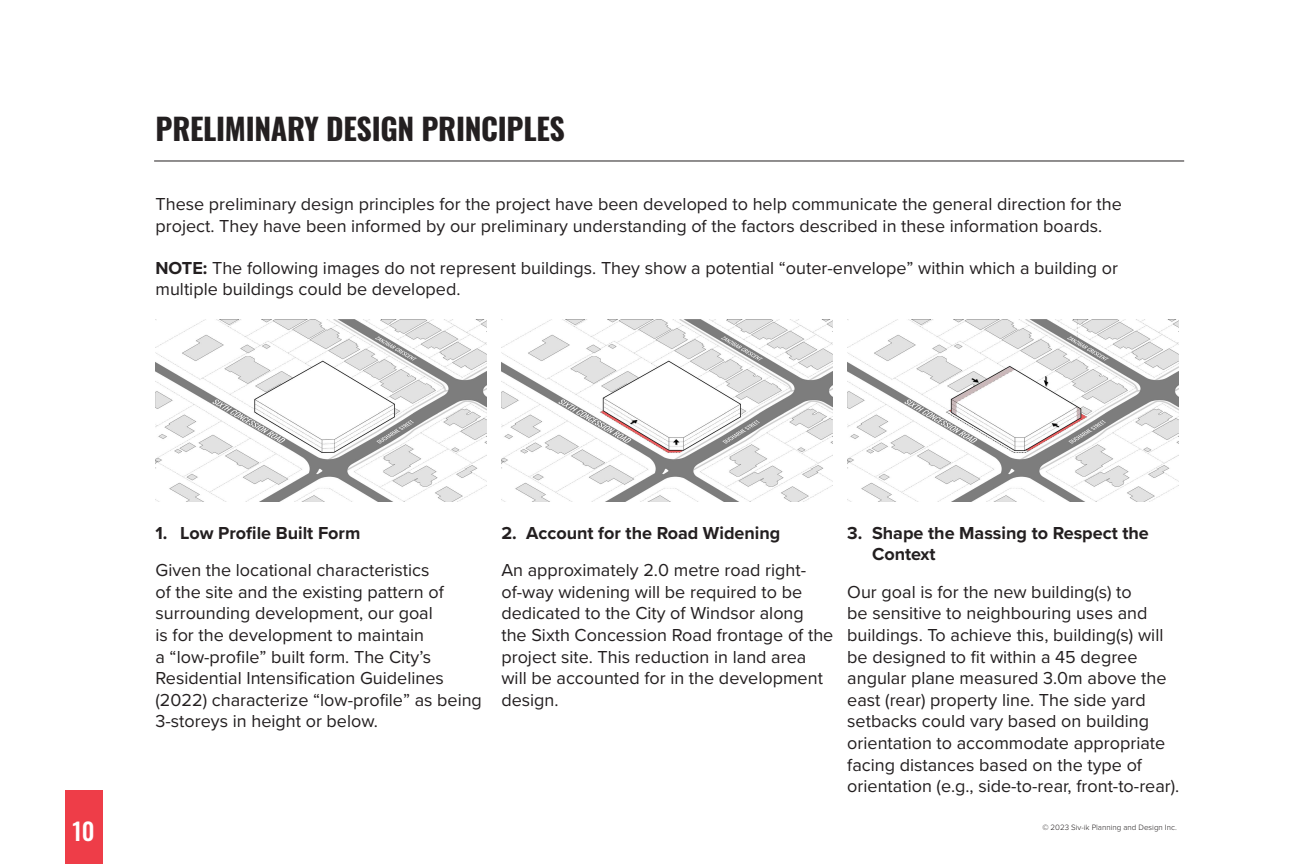
<style>
.page{position:relative;width:1296px;height:864px;background:#fff}
.page>*{position:absolute;margin:0;border:0;box-sizing:border-box;transform-origin:0 0}
.Heading_1{font:700 30px "Oswald";letter-spacing:-.01em;color:#231f20}
.t1{font:500 24px "Oswald";color:#fff}
.Body_Text{font:18px/21.6px "Proxima Nova";color:#231f20}
.Body_Text_-_Span_Columns{font:18px/21.6px "Proxima Nova";color:#231f20}
.Numbered_List_-_Small{font:700 18px/21.6px "Proxima Nova";color:#231f20}
.t2{font:300 8px "Proxima Nova";color:#231f20}
.s1{font-weight:700}
</style>
<div class="page">
<div style="left:65px;top:790px;width:38px;height:74px;background:#ee3d48"></div>
<img style="left:156px;top:319px;width:331px;height:183px">
<img style="left:501px;top:319px;width:332px;height:183px">
<img style="left:847px;top:319px;width:331px;height:183px">
<hr style="left:154px;top:161px;width:1030px;height:1px;background:#231f20">
<h1 class="Heading_1" style="left:156px;top:114px;width:411px">PRELIMINARY DESIGN PRINCIPLES</h1>
<p class="Body_Text_-_Span_Columns" style="left:156px;top:193px;width:968px">These preliminary design principles for the project have been developed to help communicate the general direction for the project. They have been informed by our preliminary understanding of the factors described in these information boards.</p>
<p class="Body_Text_-_Span_Columns" style="left:156px;top:256px;width:964px"><span class="s1">NOTE:</span> The following images do not represent buildings. They show a potential “outer-envelope” within which a building or multiple buildings could be developed.</p>
<h2 class="Numbered_List_-_Small" style="left:156px;top:522px;width:206px">1. Low Profile Built Form</h2>
<p class="Body_Text" style="left:156px;top:559px;width:328px">Given the locational characteristics<br>of the site and the existing pattern of surrounding development, our goal<br>is for the development to maintain<br>a “low-profile” built form. The City’s Residential Intensification Guidelines (2022) characterize “low-profile” as being 3-storeys in height or below.</p>
<h2 class="Numbered_List_-_Small" style="left:501px;top:522px;width:281px">2. Account for the Road Widening</h2>
<p class="Body_Text" style="left:501px;top:559px;width:334px">An approximately 2.0 metre road right&shy;of-way widening will be required to be dedicated to the City of Windsor along the Sixth Concession Road frontage of the project site. This reduction in land area will be accounted for in the development design.</p>
<h2 class="Numbered_List_-_Small" style="left:872px;top:522px;width:278px;text-indent:-25px">3. Shape the Massing to Respect the<br>Context</h2>
<p class="Body_Text" style="left:847px;top:580px;width:334px">Our goal is for the new building(s) to<br>be sensitive to neighbouring uses and buildings. To achieve this, building(s) will be designed to fit within a 45 degree angular plane measured 3.0m above the east (rear) property line. The side yard setbacks could vary based on building orientation to accommodate appropriate facing distances based on the type of orientation (e.g., side-to-rear, front-to-rear).</p>
<h2 class="t1" style="left:73px;top:819px;width:24px">10</h2>
<p class="t2" style="left:1042px;top:821px;width:136px">© 2023 Siv-ik Planning and Design Inc.</p>
</div>
